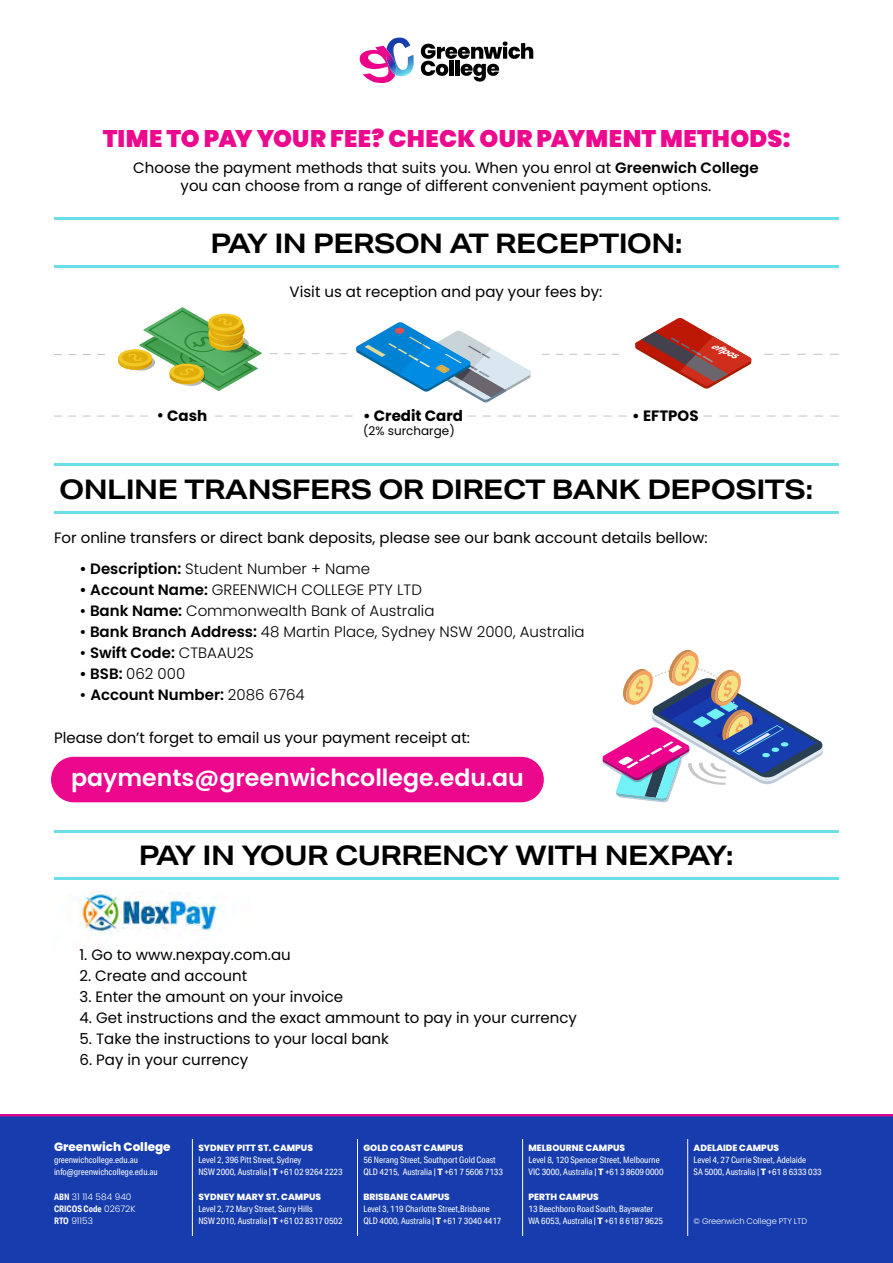
<style>
.page{position:relative;width:893px;height:1263px;background:#fff}
.page>*{position:absolute;margin:0;border:0;box-sizing:border-box;transform-origin:0 0}
.t1{font:700 27px "Aktiv Grotesk Ex";letter-spacing:-.02em;color:#000}
.t2{font:900 24px "Poppins";letter-spacing:.005em;color:#ec098d}
.t3{font:600 23.7px "Poppins";color:#fff}
.t4{font:15px/18px "Poppins";color:#000;text-align:center}
.t5{font:300 15px "Poppins";color:#000}
.t6{font:600 15px "Poppins";color:#000}
.t7{font:700 15px "Poppins";color:#000}
.t8{font:800 12px "Poppins";color:#fff}
.t9{font:12px "Poppins";color:#000}
.t10{font:9px/12px "Aktiv Grotesk Cd";color:#fff}
.t11{font:800 9px "Poppins";color:#fff}
.t12{font:300 9px "Poppins";color:#fff}
.t13{font:700 9px "Aktiv Grotesk Cd";color:#fff}
.t14{font:300 8.25px "Poppins";letter-spacing:-.02em;color:#fff}
.s1{font-weight:600}
.s2{font-family:"Bliss 2";font-size:18px}
.s3{font-weight:500}
.s4{font-weight:300}
.s5{font-family:"Aktiv Grotesk Cd";font-weight:700}
.s6{font-family:"Poppins";font-weight:300}
.s7{font-family:"Poppins";font-weight:800}
</style>
<div class="page">
<div style="left:0;top:1114px;width:893px;height:149px;background:#173cad"></div>
<hr style="left:0;top:1114px;width:893px;height:2px;background:#ec008c">
<hr style="left:192px;top:1139px;width:1px;height:97px;background:#fff">
<hr style="left:357px;top:1139px;width:1px;height:97px;background:#fff">
<hr style="left:522px;top:1139px;width:1px;height:97px;background:#fff">
<hr style="left:687px;top:1139px;width:1px;height:97px;background:#fff">
<div style="left:51px;top:757px;width:493px;height:45px;background:#eb088c;border-radius:23px"></div>
<svg style="left:118px;top:307px;width:144px;height:84px"></svg>
<svg style="left:356px;top:322px;width:175px;height:80px"></svg>
<svg style="left:635px;top:318px;width:117px;height:71px"></svg>
<svg style="left:542px;top:354px;width:77px;height:1px"></svg>
<svg style="left:270px;top:353px;width:77px;height:1px"></svg>
<svg style="left:704px;top:416px;width:135px;height:1px"></svg>
<svg style="left:54px;top:416px;width:94px;height:1px"></svg>
<svg style="left:764px;top:354px;width:75px;height:1px"></svg>
<svg style="left:54px;top:354px;width:51px;height:1px"></svg>
<svg style="left:215px;top:416px;width:137px;height:1px"></svg>
<svg style="left:468px;top:416px;width:158px;height:1px"></svg>
<hr style="left:54px;top:265px;width:785px;height:3px;background:#6adfe6">
<hr style="left:54px;top:511px;width:785px;height:3px;background:#6adfe6">
<hr style="left:54px;top:877px;width:785px;height:3px;background:#6adfe6">
<hr style="left:54px;top:217px;width:785px;height:3px;background:#6adfe6">
<hr style="left:54px;top:463px;width:785px;height:3px;background:#6adfe6">
<hr style="left:54px;top:830px;width:785px;height:3px;background:#6adfe6">
<img style="left:79px;top:891px;width:142px;height:46px">
<svg style="left:602px;top:649px;width:221px;height:153px"></svg>
<svg style="left:360px;top:38px;width:173px;height:45px"></svg>
<h2 class="t2" style="left:103px;top:125px;width:689px">TIME TO PAY YOUR FEE? CHECK OUR PAYMENT METHODS:</h2>
<h3 class="t4" style="left:133px;top:159px;width:627px">Choose the payment methods that suits you. When you enrol at <span class="s1">Greenwich College </span>you can choose from a range of different convenient payment options.</h3>
<h1 class="t1" style="left:210px;top:226px;width:474px">PAY IN PERSON AT RECEPTION:</h1>
<h3 class="t4" style="left:290px;top:283px;width:314px">Visit us at reception and pay your fees by:</h3>
<h3 class="t7" style="left:157px;top:407px;width:51px"><span class="s2">•</span> Cash</h3>
<h3 class="t7" style="left:363px;top:407px;width:101px">• Credit Card</h3>
<h3 class="t9" style="left:363px;top:424px;width:93px">(2% surcharge)</h3>
<h3 class="t7" style="left:632px;top:407px;width:68px">• EFTPOS</h3>
<h1 class="t1" style="left:59px;top:472px;width:755px">ONLINE TRANSFERS OR DIRECT BANK DEPOSITS:</h1>
<h3 class="t4" style="left:54px;top:529px;width:655px">For online transfers or direct bank deposits, please see our bank account details bellow:</h3>
<h3 class="t5" style="left:80px;top:560px;width:292px"><span class="s1">• Description:</span> Student Number + Name</h3>
<h3 class="t5" style="left:80px;top:581px;width:344px"><span class="s1">• Account Name:</span> GREENWICH COLLEGE PTY LTD</h3>
<h3 class="t5" style="left:80px;top:602px;width:356px"><span class="s3">•</span> <span class="s1">Bank Name:</span> Commonwealth Bank of Australia</h3>
<h3 class="t5" style="left:80px;top:623px;width:507px"><span class="s3">•</span> <span class="s1">Bank Branch Address:</span> 48 Martin Place, Sydney NSW 2000, Australia</h3>
<h3 class="t6" style="left:80px;top:644px;width:176px"><span class="s3">•</span> Swift Code: <span class="s4">CTBAAU2S</span></h3>
<h3 class="t5" style="left:80px;top:665px;width:107px"><span class="s1">• BSB:</span> 062 000</h3>
<h3 class="t6" style="left:80px;top:686px;width:227px"><span class="s3">•</span> Account Number: <span class="s4">2086 6764</span></h3>
<h3 class="t4" style="left:54px;top:729px;width:418px">Please don’t forget to email us your payment receipt at:</h3>
<h3 class="t3" style="left:71px;top:764px;width:454px">payments@greenwichcollege.edu.au</h3>
<h1 class="t1" style="left:139px;top:839px;width:597px">PAY IN YOUR CURRENCY WITH NEXPAY:</h1>
<h3 class="t4" style="left:80px;top:946px;width:213px">1. Go to www.nexpay.com.au</h3>
<h3 class="t4" style="left:80px;top:967px;width:169px">2. Create and account</h3>
<h3 class="t4" style="left:80px;top:988px;width:265px">3. Enter the amount on your invoice</h3>
<h3 class="t4" style="left:80px;top:1009px;width:499px">4. Get instructions and the exact ammount to pay in your currency</h3>
<h3 class="t4" style="left:80px;top:1030px;width:311px">5. Take the instructions to your local bank</h3>
<h3 class="t4" style="left:80px;top:1051px;width:170px">6. Pay in your currency</h3>
<h3 class="t8" style="left:54px;top:1139px;width:118px">Greenwich College</h3>
<p class="t10" style="left:54px;top:1153px;width:105px">greenwichcollege.edu.au info@greenwichcollege.edu.au</p>
<p class="t12" style="left:54px;top:1191px;width:79px"><span class="s5">ABN</span> 31 114 584 940</p>
<p class="t13" style="left:54px;top:1203px;width:83px">CRICOS Code <span class="s6">02672K</span></p>
<p class="t12" style="left:54px;top:1215px;width:41px"><span class="s5">RTO</span> 91153</p>
<p class="t11" style="left:198px;top:1142px;width:116px">SYDNEY PITT ST. CAMPUS</p>
<p class="t10" style="left:198px;top:1153px;width:146px">Level 2, 396 Pitt Street, Sydney<br>NSW 2000, Australia | <span class="s7">T</span> +61 02 9264 2223</p>
<p class="t11" style="left:198px;top:1191px;width:124px">SYDNEY MARY ST. CAMPUS</p>
<p class="t10" style="left:198px;top:1202px;width:146px">Level 2, 72 Mary Street, Surry Hills<br>NSW 2010, Australia | <span class="s7">T</span> +61 02 8317 0502</p>
<p class="t11" style="left:363px;top:1142px;width:101px">GOLD COAST CAMPUS</p>
<p class="t10" style="left:363px;top:1153px;width:141px">56 Nerang Street, Southport Gold Coast<br>QLD 4215, Australia | <span class="s7">T</span> +61 7 5606 7133</p>
<p class="t11" style="left:363px;top:1191px;width:88px">BRISBANE CAMPUS</p>
<p class="t10" style="left:363px;top:1202px;width:140px">Level 3, 119 Charlotte Street,Brisbane<br>QLD 4000, Australia | <span class="s7">T</span> +61 7 3040 4417</p>
<p class="t11" style="left:529px;top:1142px;width:98px">MELBOURNE CAMPUS</p>
<p class="t10" style="left:529px;top:1153px;width:137px">Level 8, 120 Spencer Street, Melbourne<br>VIC 3000, Australia | <span class="s7">T</span> +61 3 8609 0000</p>
<p class="t11" style="left:529px;top:1191px;width:72px">PERTH CAMPUS</p>
<p class="t10" style="left:529px;top:1202px;width:136px">13 Beechboro Road South, Bayswater<br>WA 6053, Australia | <span class="s7">T</span> +61 8 6187 9625</p>
<p class="t11" style="left:694px;top:1142px;width:87px">ADELAIDE CAMPUS</p>
<p class="t10" style="left:694px;top:1153px;width:130px">Level 4, 27 Currie Street, Adelaide<br>SA 5000, Australia | <span class="s7">T</span> +61 8 6333 033</p>
<p class="t14" style="left:694px;top:1216px;width:115px">© Greenwich College PTY LTD</p>
</div>
